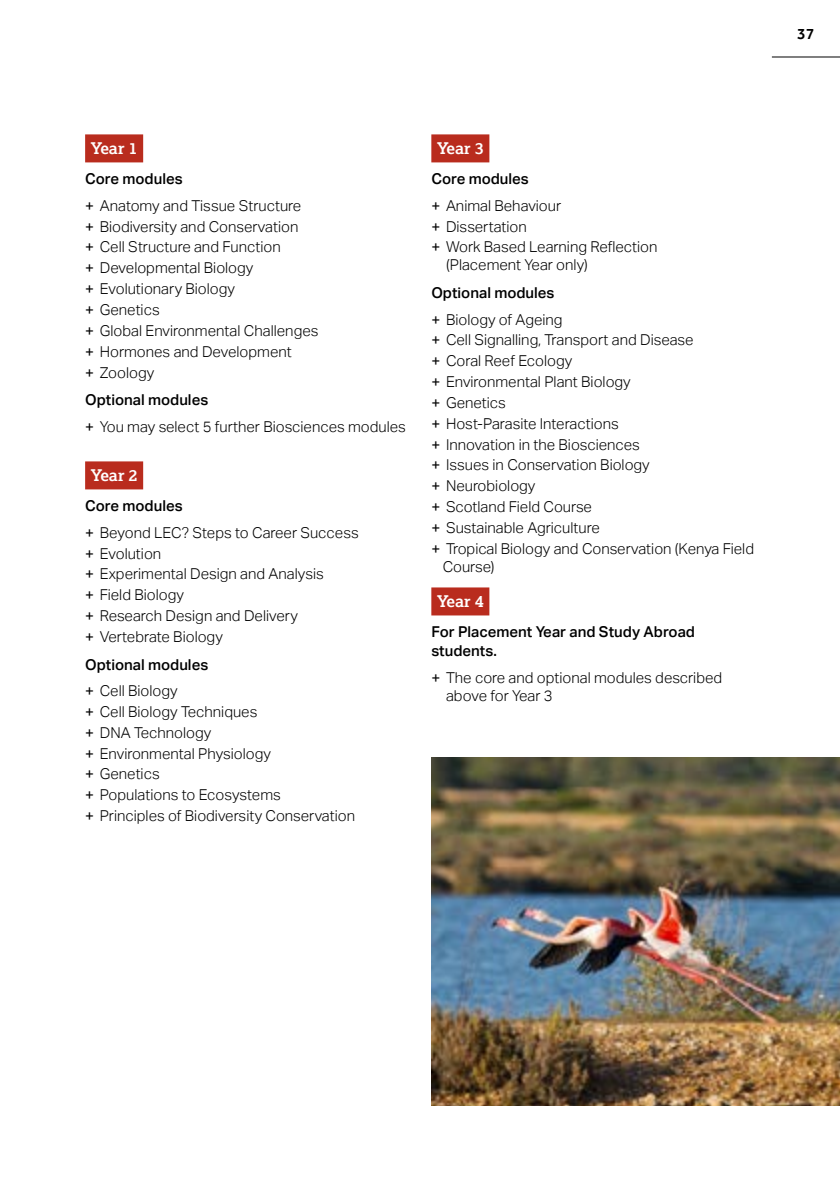
<style>
.page{position:relative;width:840px;height:1191px;background:#fff}
.page>*{position:absolute;margin:0;border:0;box-sizing:border-box;transform-origin:0 0}
.Block_Header{font:700 16px "Lexia";color:#fff}
.t1{font:500 16px "Effra";color:#000}
.Bullets{font:300 15px/18px "Aktiv Grotesk";color:#000}
.Sub_Heading{font:500 15px/19px "Aktiv Grotesk";color:#000}
.s1{font-weight:400}
</style>
<div class="page">
<hr style="left:771px;top:57px;width:68px;height:1px;background:#000">
<div style="left:85px;top:134px;width:58px;height:28px;background:#b92c1e"></div>
<div style="left:85px;top:461px;width:58px;height:28px;background:#b92c1e"></div>
<div style="left:431px;top:134px;width:58px;height:28px;background:#b92c1e"></div>
<div style="left:431px;top:587px;width:58px;height:28px;background:#b92c1e"></div>
<img style="left:431px;top:757px;width:408px;height:349px">
<h2 class="Block_Header" style="left:91px;top:138px;width:48px">Year 1</h2>
<h2 class="Sub_Heading" style="left:85px;top:170px;width:99px">Core modules</h2>
<p class="Bullets" style="left:85px;top:197px;width:217px"><span class="s1">+</span> Anatomy and Tissue Structure</p>
<p class="Bullets" style="left:85px;top:217px;width:215px"><span class="s1">+</span> Biodiversity and Conservation</p>
<p class="Bullets" style="left:85px;top:238px;width:197px"><span class="s1">+</span> Cell Structure and Function</p>
<p class="Bullets" style="left:85px;top:259px;width:170px"><span class="s1">+</span> Developmental Biology</p>
<p class="Bullets" style="left:85px;top:280px;width:151px"><span class="s1">+</span> Evolutionary Biology</p>
<p class="Bullets" style="left:85px;top:301px;width:76px"><span class="s1">+</span> Genetics</p>
<p class="Bullets" style="left:85px;top:322px;width:235px"><span class="s1">+</span> Global Environmental Challenges</p>
<p class="Bullets" style="left:85px;top:342px;width:208px"><span class="s1">+</span> Hormones and Development</p>
<p class="Bullets" style="left:85px;top:363px;width:71px"><span class="s1">+</span> Zoology</p>
<h2 class="Sub_Heading" style="left:85px;top:390px;width:125px">Optional modules</h2>
<p class="Bullets" style="left:85px;top:417px;width:322px"><span class="s1">+</span> You may select 5 further Biosciences modules</p>
<h2 class="Block_Header" style="left:91px;top:465px;width:48px">Year 2</h2>
<h2 class="Sub_Heading" style="left:85px;top:496px;width:99px">Core modules</h2>
<p class="Bullets" style="left:85px;top:523px;width:275px"><span class="s1">+</span> Beyond LEC? Steps to Career Success</p>
<p class="Bullets" style="left:85px;top:544px;width:78px"><span class="s1">+</span> Evolution</p>
<p class="Bullets" style="left:85px;top:565px;width:240px"><span class="s1">+</span> Experimental Design and Analysis</p>
<p class="Bullets" style="left:85px;top:586px;width:100px"><span class="s1">+</span> Field Biology</p>
<p class="Bullets" style="left:85px;top:607px;width:214px"><span class="s1">+</span> Research Design and Delivery</p>
<p class="Bullets" style="left:85px;top:628px;width:139px"><span class="s1">+</span> Vertebrate Biology</p>
<h2 class="Sub_Heading" style="left:85px;top:655px;width:125px">Optional modules</h2>
<p class="Bullets" style="left:85px;top:682px;width:94px"><span class="s1">+</span> Cell Biology</p>
<p class="Bullets" style="left:85px;top:702px;width:174px"><span class="s1">+</span> Cell Biology Techniques</p>
<p class="Bullets" style="left:85px;top:723px;width:128px"><span class="s1">+</span> DNA Technology</p>
<p class="Bullets" style="left:85px;top:744px;width:187px"><span class="s1">+</span> Environmental Physiology</p>
<p class="Bullets" style="left:85px;top:765px;width:76px"><span class="s1">+</span> Genetics</p>
<p class="Bullets" style="left:85px;top:786px;width:197px"><span class="s1">+</span> Populations to Ecosystems</p>
<p class="Bullets" style="left:85px;top:807px;width:271px"><span class="s1">+</span> Principles of Biodiversity Conservation</p>
<h2 class="Block_Header" style="left:437px;top:138px;width:48px">Year 3</h2>
<h2 class="Sub_Heading" style="left:431px;top:170px;width:99px">Core modules</h2>
<p class="Bullets" style="left:431px;top:197px;width:131px"><span class="s1">+</span> Animal Behaviour</p>
<p class="Bullets" style="left:431px;top:217px;width:97px"><span class="s1">+</span> Dissertation</p>
<p class="Bullets" style="left:446px;top:238px;width:213px;text-indent:-15px"><span class="s1">+</span> Work Based Learning Reflection (Placement Year only)</p>
<h2 class="Sub_Heading" style="left:431px;top:283px;width:125px">Optional modules</h2>
<p class="Bullets" style="left:431px;top:310px;width:133px"><span class="s1">+</span> Biology of Ageing</p>
<p class="Bullets" style="left:431px;top:331px;width:263px"><span class="s1">+</span> Cell Signalling, Transport and Disease</p>
<p class="Bullets" style="left:431px;top:352px;width:142px"><span class="s1">+</span> Coral Reef Ecology</p>
<p class="Bullets" style="left:431px;top:373px;width:201px"><span class="s1">+</span> Environmental Plant Biology</p>
<p class="Bullets" style="left:431px;top:394px;width:76px"><span class="s1">+</span> Genetics</p>
<p class="Bullets" style="left:431px;top:414px;width:189px"><span class="s1">+</span> Host-Parasite Interactions</p>
<p class="Bullets" style="left:431px;top:435px;width:210px"><span class="s1">+</span> Innovation in the Biosciences</p>
<p class="Bullets" style="left:431px;top:456px;width:220px"><span class="s1">+</span> Issues in Conservation Biology</p>
<p class="Bullets" style="left:431px;top:477px;width:105px"><span class="s1">+</span> Neurobiology</p>
<p class="Bullets" style="left:431px;top:498px;width:162px"><span class="s1">+</span> Scotland Field Course</p>
<p class="Bullets" style="left:431px;top:519px;width:170px"><span class="s1">+</span> Sustainable Agriculture</p>
<p class="Bullets" style="left:442px;top:539px;width:313px;text-indent:-11px"><span class="s1">+</span> Tropical Biology and Conservation (Kenya Field<br>Course)</p>
<h2 class="Block_Header" style="left:437px;top:591px;width:48px">Year 4</h2>
<h2 class="Sub_Heading" style="left:431px;top:622px;width:265px">For Placement Year and Study Abroad students.</h2>
<p class="Bullets" style="left:446px;top:668px;width:277px;text-indent:-15px"><span class="s1">+</span> The core and optional modules described above for Year 3</p>
<p class="t1" style="left:796px;top:24px;width:19px">37</p>
</div>
